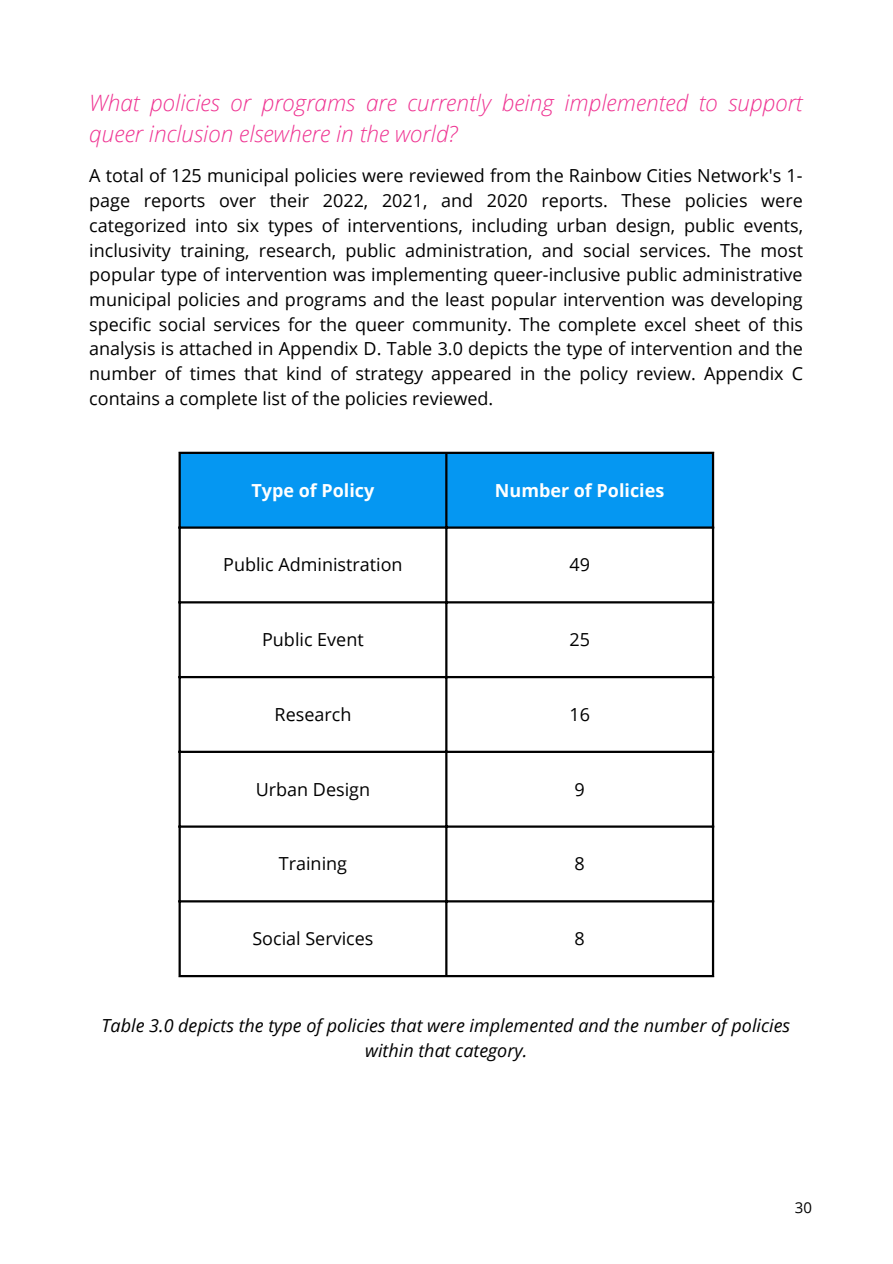
<style>
.page{position:relative;width:893px;height:1264px;background:#fff}
.page>*{position:absolute;margin:0;border:0;box-sizing:border-box;transform-origin:0 0}
.t1{font:italic 300 22.5px/31.5px "Open Sans";color:#ef3492}
.t2{font:18px/24.8px "Open Sans";color:#000}
.t3{font:italic 18px/24.8px "Open Sans";color:#000;text-align:center}
.t4{font:700 18px "Open Sans";color:#fff}
.t5{font:15px "Open Sans";color:#000}
</style>
<div class="page">
<div style="left:181px;top:454px;width:530px;height:72px;background:#0597f2"></div>
<hr style="left:178px;top:454px;width:3px;height:521px;background:#000">
<hr style="left:445px;top:454px;width:2px;height:521px;background:#000">
<hr style="left:711px;top:454px;width:3px;height:521px;background:#000">
<hr style="left:178px;top:452px;width:536px;height:2px;background:#000">
<hr style="left:178px;top:526px;width:536px;height:2px;background:#000">
<hr style="left:178px;top:601px;width:536px;height:2px;background:#000">
<hr style="left:178px;top:676px;width:536px;height:2px;background:#000">
<hr style="left:178px;top:750px;width:536px;height:3px;background:#000">
<hr style="left:178px;top:825px;width:536px;height:2px;background:#000">
<hr style="left:178px;top:900px;width:536px;height:2px;background:#000">
<hr style="left:178px;top:975px;width:536px;height:2px;background:#000">
<p class="t1" style="left:89px;top:86px;width:715px">What policies or programs are currently being implemented to support queer inclusion elsewhere in the world?</p>
<p class="t2" style="left:89px;top:163px;width:715px">A total of 125 municipal policies were reviewed from the Rainbow Cities Network's 1- page reports over their 2022, 2021, and 2020 reports. These policies were</p>
<p class="t2" style="left:89px;top:212px;width:715px">categorized into six types of interventions, including urban design, public events, inclusivity training, research, public administration, and social services. The most</p>
<p class="t2" style="left:89px;top:262px;width:715px">popular type of intervention was implementing queer-inclusive public administrative</p>
<p class="t2" style="left:89px;top:286px;width:714px">municipal policies and programs and the least popular intervention was developing</p>
<p class="t2" style="left:89px;top:311px;width:715px">specific social services for the queer community. The complete excel sheet of this</p>
<p class="t2" style="left:89px;top:336px;width:715px">analysis is attached in Appendix D. Table 3.0 depicts the type of intervention and the</p>
<p class="t2" style="left:89px;top:361px;width:715px">number of times that kind of strategy appeared in the policy review. Appendix C contains a complete list of the policies reviewed.</p>
<p class="t4" style="left:251px;top:477px;width:124px">Type of Policy</p>
<p class="t4" style="left:495px;top:477px;width:171px">Number of Policies</p>
<p class="t2" style="left:223px;top:552px;width:181px">Public Administration</p>
<h4 class="t2" style="left:569px;top:552px;width:22px">49</h4>
<h4 class="t2" style="left:262px;top:627px;width:103px">Public Event</h4>
<h4 class="t2" style="left:569px;top:627px;width:22px">25</h4>
<p class="t2" style="left:274px;top:701px;width:78px">Research</p>
<p class="t2" style="left:569px;top:701px;width:22px">16</p>
<p class="t2" style="left:256px;top:776px;width:116px">Urban Design</p>
<p class="t2" style="left:574px;top:776px;width:12px">9</p>
<p class="t2" style="left:279px;top:851px;width:70px">Training</p>
<p class="t2" style="left:574px;top:851px;width:12px">8</p>
<p class="t2" style="left:252px;top:925px;width:123px">Social Services</p>
<p class="t2" style="left:574px;top:925px;width:12px">8</p>
<p class="t3" style="left:102px;top:1012px;width:690px">Table 3.0 depicts the type of policies that were implemented and the number of policies within that category.</p>
<p class="t5" style="left:794px;top:1197px;width:19px">30</p>
</div>
